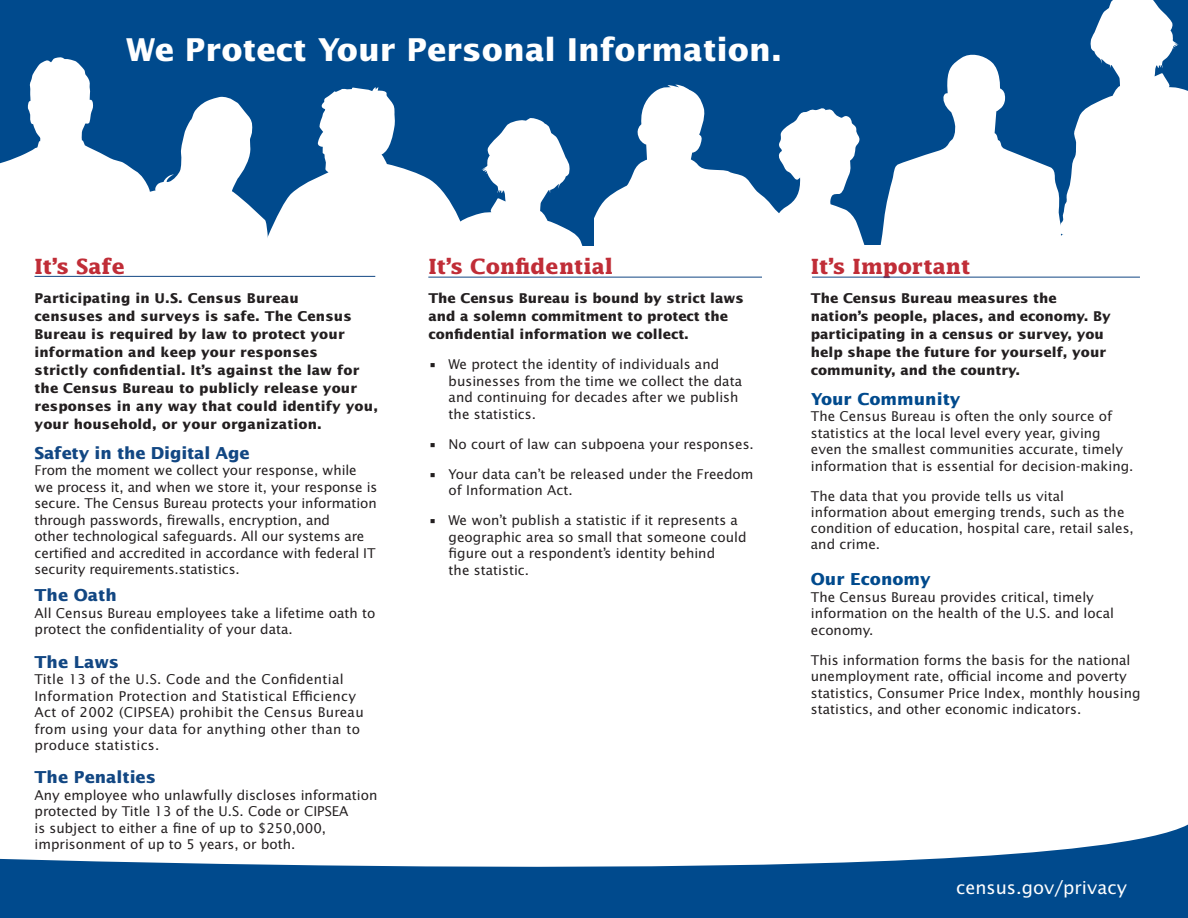
<style>
.page{position:relative;width:1188px;height:918px;background:#fff}
.page>*{position:absolute;margin:0;border:0;box-sizing:border-box;transform-origin:0 0}
.t1{font:700 31.5px "Lucida Sans";color:#fff}
.Inside_Header_Title{font:700 21px "Lucida";color:#c02d37}
.t2{font:18px "Lucida Sans";color:#fff}
.Body_Text_1{font:700 16.5px "Lucida Sans";color:#124783}
.Body_Text_1-2{font:700 16.5px "Lucida Sans";color:#004a8d}
.Body_Text_1-3{font:13.5px/16.5px "Lucida Sans";color:#231f20}
.Body_Text_1-4{font:700 13.5px/18px "Lucida Sans";letter-spacing:.01em;color:#231f20}
.Body_Text_1-5{font:13.5px/16.5px "Lucida Sans";letter-spacing:.02em;color:#231f20}
</style>
<div class="page">
<svg style="left:0;top:824px;width:1188px;height:94px"></svg>
<div style="left:594px;top:0;width:405px;height:57px;background:#004a8d"></div>
<svg style="left:829px;top:52px;width:170px;height:101px"></svg>
<svg style="left:999px;top:0;width:189px;height:236px"></svg>
<div style="left:0;top:0;width:594px;height:57px;background:#004a8d"></div>
<svg style="left:0;top:57px;width:931px;height:188px"></svg>
<hr style="left:428px;top:277px;width:334px;height:1px;background:#124783">
<hr style="left:812px;top:277px;width:328px;height:1px;background:#124783">
<hr style="left:34px;top:276px;width:341px;height:1px;background:#124783">
<div style="left:11px;top:895px;width:1177px;height:23px;background:#004a8d"></div>
<p class="t1" style="left:126px;top:32px;width:658px">We Protect Your Personal Information.</p>
<p class="Inside_Header_Title" style="left:34px;top:254px;width:92px">It’s Safe</p>
<p class="Body_Text_1-4" style="left:34px;top:289px;width:345px">Participating in U.S. Census Bureau<br>censuses and surveys is safe. The Census Bureau is required by law to protect your information and keep your responses<br>strictly confidential. It’s against the law for the Census Bureau to publicly release your responses in any way that could identify you, your household, or your organization.</p>
<p class="Body_Text_1" style="left:34px;top:443px;width:217px">Safety in the Digital Age</p>
<p class="Body_Text_1-3" style="left:34px;top:462px;width:344px">From the moment we collect your response, while we process it, and when we store it, your response is secure. The Census Bureau protects your information through passwords, firewalls, encryption, and<br>other technological safeguards. All our systems are certified and accredited in accordance with federal IT security requirements.statistics.</p>
<p class="Body_Text_1" style="left:34px;top:586px;width:84px">The Oath</p>
<p class="Body_Text_1-3" style="left:34px;top:605px;width:342px">All Census Bureau employees take a lifetime oath to protect the confidentiality of your data.</p>
<p class="Body_Text_1" style="left:34px;top:653px;width:86px">The Laws</p>
<p class="Body_Text_1-5" style="left:34px;top:671px;width:331px">Title 13 of the U.S. Code and the Confidential Information Protection and Statistical Efficiency Act of 2002 (CIPSEA) prohibit the Census Bureau from using your data for anything other than to produce statistics.</p>
<p class="Body_Text_1" style="left:34px;top:768px;width:123px">The Penalties</p>
<p class="Body_Text_1-3" style="left:34px;top:787px;width:344px">Any employee who unlawfully discloses information protected by Title 13 of the U.S. Code or CIPSEA<br>is subject to either a fine of up to $250,000, imprisonment of up to 5 years, or both.</p>
<p class="Inside_Header_Title" style="left:428px;top:254px;width:186px">It’s Confidential</p>
<p class="Body_Text_1-4" style="left:428px;top:290px;width:317px">The Census Bureau is bound by strict laws and a solemn commitment to protect the confidential information we collect.</p>
<p class="Body_Text_1-3" style="left:449px;top:356px;width:295px;text-indent:-20px">• We protect the identity of individuals and businesses from the time we collect the data and continuing for decades after we publish the statistics.</p>
<p class="Body_Text_1-3" style="left:428px;top:436px;width:327px">• No court of law can subpoena your responses.</p>
<p class="Body_Text_1-3" style="left:449px;top:466px;width:306px;text-indent:-20px">• Your data can’t be released under the Freedom of Information Act.</p>
<p class="Body_Text_1-3" style="left:449px;top:512px;width:300px;text-indent:-20px">• We won’t publish a statistic if it represents a geographic area so small that someone could figure out a respondent’s identity behind<br>the statistic.</p>
<p class="Inside_Header_Title" style="left:811px;top:254px;width:161px">It’s Important</p>
<p class="Body_Text_1-4" style="left:811px;top:289px;width:302px">The Census Bureau measures the nation’s people, places, and economy. By participating in a census or survey, you help shape the future for yourself, your community, and the country.</p>
<p class="Body_Text_1-2" style="left:811px;top:390px;width:151px">Your Community</p>
<p class="Body_Text_1-3" style="left:811px;top:409px;width:324px">The Census Bureau is often the only source of statistics at the local level every year, giving even the smallest communities accurate, timely information that is essential for decision-making.</p>
<p class="Body_Text_1-3" style="left:811px;top:488px;width:325px">The data that you provide tells us vital information about emerging trends, such as the condition of education, hospital care, retail sales, and crime.</p>
<p class="Body_Text_1-2" style="left:811px;top:570px;width:122px">Our Economy</p>
<p class="Body_Text_1-3" style="left:811px;top:589px;width:305px">The Census Bureau provides critical, timely information on the health of the U.S. and local economy.</p>
<p class="Body_Text_1-3" style="left:811px;top:652px;width:331px">This information forms the basis for the national unemployment rate, official income and poverty statistics, Consumer Price Index, monthly housing statistics, and other economic indicators.</p>
<p class="t2" style="left:956px;top:877px;width:172px">census.gov/privacy</p>
</div>
